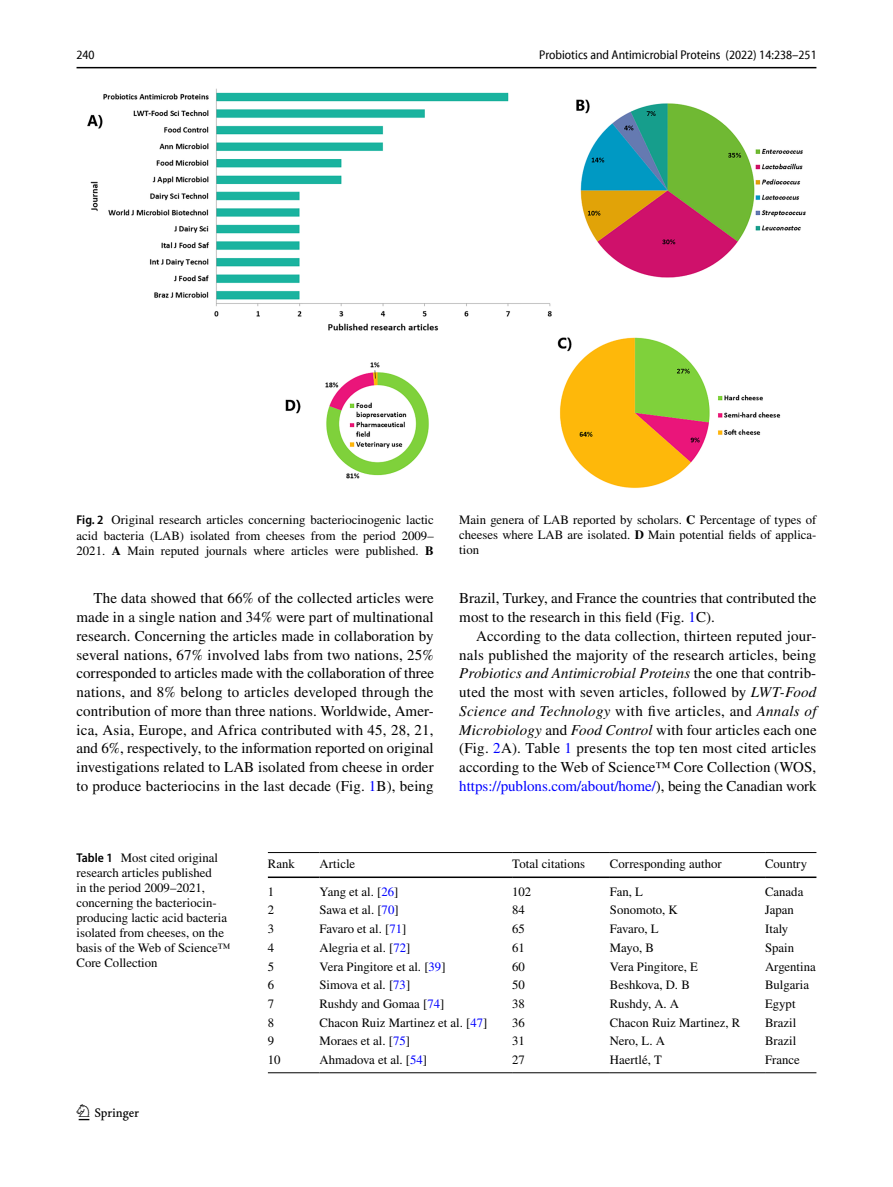
<style>
.page{position:relative;width:893px;height:1187px;background:#fff}
.page>*{position:absolute;margin:0;border:0;box-sizing:border-box;transform-origin:0 0}
.t1{font:22.5px "Springnew Regular 3";color:#000}
.t2{font:15px/18.8px "STIX";color:#000;text-align:justify}
.t3{font:12.75px/15px "STIX";color:#000;text-align:justify}
.t4{font:semi-condensed 12.75px "Myriad Pro Unic";color:#000}
.s1{font-family:"Myriad Pro";font-weight:600;font-stretch:semi-condensed}
.s2{font-weight:700}
.s3{color:#00f}
.s4{font-style:italic}
</style>
<div class="page">
<hr style="left:77px;top:67px;width:739px;height:1px;background:#000">
<img style="left:87px;top:88px;width:719px;height:401px">
<hr style="left:268px;top:852px;width:51px;height:1px;background:#000">
<hr style="left:268px;top:876px;width:51px;height:2px;background:#000">
<hr style="left:320px;top:852px;width:192px;height:1px;background:#000">
<hr style="left:320px;top:876px;width:192px;height:2px;background:#000">
<hr style="left:512px;top:852px;width:98px;height:1px;background:#000">
<hr style="left:512px;top:876px;width:98px;height:2px;background:#000">
<hr style="left:610px;top:852px;width:155px;height:1px;background:#000">
<hr style="left:610px;top:876px;width:155px;height:2px;background:#000">
<hr style="left:765px;top:852px;width:51px;height:1px;background:#000">
<hr style="left:765px;top:876px;width:51px;height:2px;background:#000">
<hr style="left:268px;top:1072px;width:51px;height:1px;background:#000">
<hr style="left:320px;top:1072px;width:192px;height:1px;background:#000">
<hr style="left:512px;top:1072px;width:98px;height:1px;background:#000">
<hr style="left:610px;top:1072px;width:155px;height:1px;background:#000">
<hr style="left:765px;top:1072px;width:51px;height:1px;background:#000">
<p class="t4" style="left:76px;top:50px;width:20px">240</p>
<p class="t4" style="left:539px;top:50px;width:279px">Probiotics and Antimicrobial Proteins (2022) 14:238–251</p>
<p class="t3" style="left:77px;top:513px;width:359px"><span class="s1">Fig. 2</span> Original research articles concerning bacteriocinogenic lactic acid bacteria (LAB) isolated from cheeses from the period 2009– 2021. <span class="s2">A</span> Main reputed journals where articles were published. <span class="s2">B</span></p>
<p class="t3" style="left:459px;top:513px;width:359px">Main genera of LAB reported by scholars. <span class="s2">C</span> Percentage of types of cheeses where LAB are isolated. <span class="s2">D</span> Main potential fields of applica&shy;tion</p>
<p class="t2" style="left:77px;top:590px;width:359px;text-indent:17px">The data showed that 66% of the collected articles were made in a single nation and 34% were part of multinational research. Concerning the articles made in collaboration by several nations, 67% involved labs from two nations, 25% corresponded to articles made with the collaboration of three nations, and 8% belong to articles developed through the contribution of more than three nations. Worldwide, Amer&shy;ica, Asia, Europe, and Africa contributed with 45, 28, 21, and 6%, respectively, to the information reported on original investigations related to LAB isolated from cheese in order to produce bacteriocins in the last decade (Fig. <span class="s3">1</span>B), being</p>
<p class="t2" style="left:459px;top:590px;width:359px">Brazil, Turkey, and France the countries that contributed the most to the research in this field (Fig. <span class="s3">1</span>C).</p>
<p class="t2" style="left:459px;top:627px;width:359px;text-indent:17px">According to the data collection, thirteen reputed jour&shy;nals published the majority of the research articles, being <span class="s4">Probiotics and Antimicrobial Proteins</span> the one that contrib&shy;uted the most with seven articles, followed by <span class="s4">LWT-Food Science and Technology</span> with five articles, and <span class="s4">Annals of Microbiology</span> and <span class="s4">Food Control</span> with four articles each one (Fig. <span class="s3">2</span>A). Table <span class="s3">1</span> presents the top ten most cited articles according to the Web of Science™ Core Collection (WOS, <span class="s3">https://publons.com/about/home/</span>), being the Canadian work</p>
<p class="t3" style="left:77px;top:850px;width:155px;text-align:left"><span class="s1">Table 1</span> Most cited original research articles published<br>in the period 2009–2021, concerning the bacteriocin&shy;producing lactic acid bacteria isolated from cheeses, on the basis of the Web of Science™<br>Core Collection</p>
<p class="t3" style="left:268px;top:856px;width:28px">Rank</p>
<p class="t3" style="left:319px;top:856px;width:37px">Article</p>
<p class="t3" style="left:512px;top:856px;width:75px">Total citations</p>
<p class="t3" style="left:610px;top:856px;width:113px">Corresponding author</p>
<p class="t3" style="left:765px;top:856px;width:44px">Country</p>
<p class="t3" style="left:268px;top:884px;width:8px">1</p>
<p class="t3" style="left:319px;top:884px;width:80px">Yang et al. [<span class="s3">26</span>]</p>
<p class="t3" style="left:512px;top:884px;width:21px">102</p>
<p class="t3" style="left:610px;top:884px;width:35px">Fan, L</p>
<p class="t3" style="left:765px;top:884px;width:40px">Canada</p>
<p class="t3" style="left:268px;top:903px;width:8px">2</p>
<p class="t3" style="left:319px;top:903px;width:81px">Sawa et al. [<span class="s3">70</span>]</p>
<p class="t3" style="left:512px;top:903px;width:14px">84</p>
<p class="t3" style="left:610px;top:903px;width:69px">Sonomoto, K</p>
<p class="t3" style="left:765px;top:903px;width:30px">Japan</p>
<p class="t3" style="left:268px;top:922px;width:8px">3</p>
<p class="t3" style="left:319px;top:922px;width:88px">Favaro et al. [<span class="s3">71</span>]</p>
<p class="t3" style="left:512px;top:922px;width:14px">65</p>
<p class="t3" style="left:610px;top:922px;width:50px">Favaro, L</p>
<p class="t3" style="left:765px;top:922px;width:25px">Italy</p>
<p class="t3" style="left:268px;top:940px;width:8px">4</p>
<p class="t3" style="left:319px;top:940px;width:92px">Alegria et al. [<span class="s3">72</span>]</p>
<p class="t3" style="left:512px;top:940px;width:14px">61</p>
<p class="t3" style="left:610px;top:940px;width:46px">Mayo, B</p>
<p class="t3" style="left:765px;top:940px;width:31px">Spain</p>
<p class="t3" style="left:268px;top:959px;width:8px">5</p>
<p class="t3" style="left:319px;top:959px;width:128px">Vera Pingitore et al. [<span class="s3">39</span>]</p>
<p class="t3" style="left:512px;top:959px;width:14px">60</p>
<p class="t3" style="left:610px;top:959px;width:89px">Vera Pingitore, E</p>
<p class="t3" style="left:765px;top:959px;width:52px">Argentina</p>
<p class="t3" style="left:268px;top:978px;width:8px">6</p>
<p class="t3" style="left:319px;top:978px;width:92px">Simova et al. [<span class="s3">73</span>]</p>
<p class="t3" style="left:512px;top:978px;width:14px">50</p>
<p class="t3" style="left:610px;top:978px;width:81px">Beshkova, D. B</p>
<p class="t3" style="left:765px;top:978px;width:46px">Bulgaria</p>
<p class="t3" style="left:268px;top:996px;width:8px">7</p>
<p class="t3" style="left:319px;top:996px;width:126px">Rushdy and Gomaa [<span class="s3">74</span>]</p>
<p class="t3" style="left:512px;top:996px;width:14px">38</p>
<p class="t3" style="left:610px;top:996px;width:71px">Rushdy, A. A</p>
<p class="t3" style="left:765px;top:996px;width:32px">Egypt</p>
<p class="t3" style="left:268px;top:1015px;width:8px">8</p>
<p class="t3" style="left:319px;top:1015px;width:169px">Chacon Ruiz Martinez et al. [<span class="s3">47</span>]</p>
<p class="t3" style="left:512px;top:1015px;width:14px">36</p>
<p class="t3" style="left:610px;top:1015px;width:132px">Chacon Ruiz Martinez, R</p>
<p class="t3" style="left:765px;top:1015px;width:33px">Brazil</p>
<p class="t3" style="left:268px;top:1034px;width:8px">9</p>
<p class="t3" style="left:319px;top:1034px;width:92px">Moraes et al. [<span class="s3">75</span>]</p>
<p class="t3" style="left:512px;top:1034px;width:14px">31</p>
<p class="t3" style="left:610px;top:1034px;width:57px">Nero, L. A</p>
<p class="t3" style="left:765px;top:1034px;width:33px">Brazil</p>
<p class="t3" style="left:268px;top:1053px;width:14px">10</p>
<p class="t3" style="left:319px;top:1053px;width:109px">Ahmadova et al. [<span class="s3">54</span>]</p>
<p class="t3" style="left:512px;top:1053px;width:14px">27</p>
<p class="t3" style="left:610px;top:1053px;width:53px">Haertlé, T</p>
<p class="t3" style="left:765px;top:1053px;width:36px">France</p>
<h1 class="t1" style="left:79px;top:1104px;width:62px">1 3</h1>
</div>
